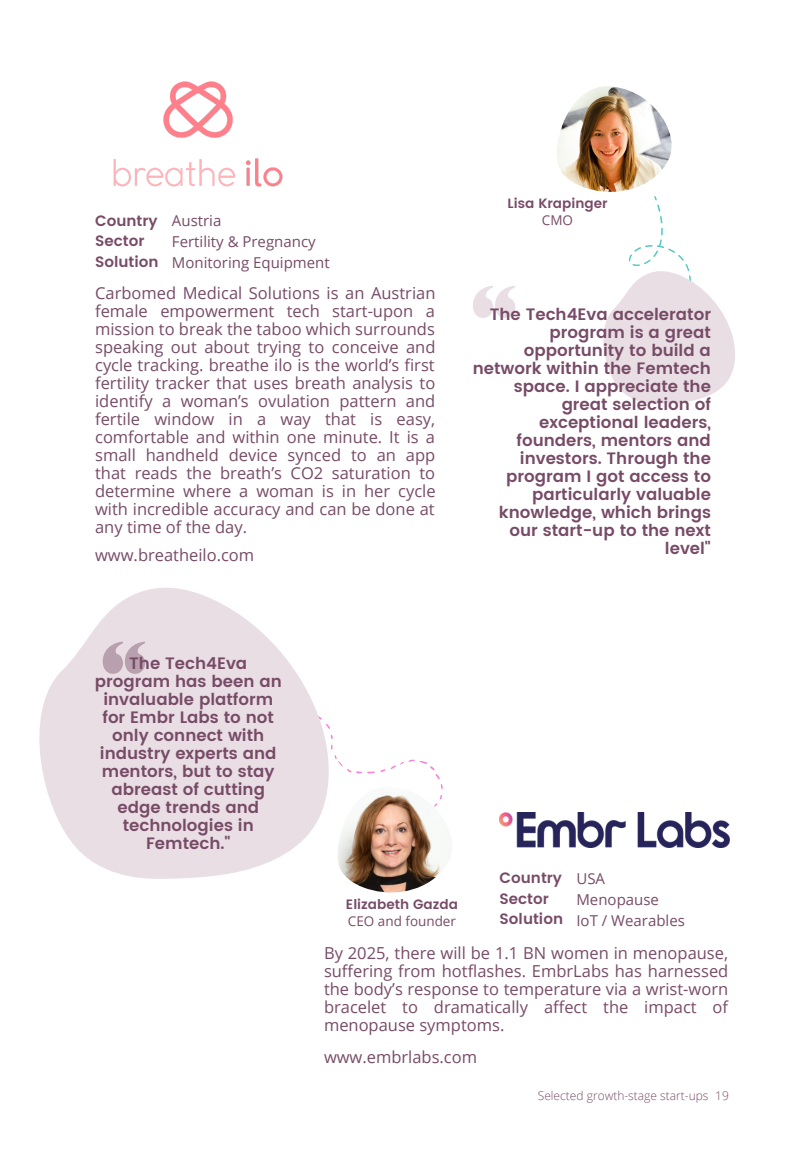
<style>
.page{position:relative;width:810px;height:1170px;background:#fff}
.page>*{position:absolute;margin:0;border:0;box-sizing:border-box;transform-origin:0 0}
.t1{font:16.5px/18px "Open Sans";color:#774b67;text-align:justify}
.t2{font:600 16.5px/18px "Poppins";color:#774b67;text-align:right}
.t3{font:15px/20.7px "Open Sans";color:#774b67}
.t4{font:600 15px/20.5px "Poppins";color:#774b67}
.t5{font:600 13.5px "Poppins";color:#774b67}
.t6{font:13.5px "Open Sans";color:#774b67}
.t7{font:300 12px "Open Sans";color:#774b67}
</style>
<div class="page">
<svg style="left:473px;top:286px;width:42px;height:32px"></svg>
<svg style="left:603px;top:196px;width:132px;height:208px"></svg>
<img style="left:557px;top:86px;width:115px;height:106px">
<img style="left:500px;top:813px;width:229px;height:34px">
<svg style="left:400px;top:759px;width:42px;height:26px"></svg>
<img style="left:397px;top:785px;width:51px;height:108px">
<svg style="left:39px;top:587px;width:358px;height:306px;fill:#e9dee3"></svg>
<svg style="left:103px;top:642px;width:42px;height:32px"></svg>
<img style="left:113px;top:81px;width:170px;height:106px">
<p class="t5" style="left:508px;top:195px;width:102px">Lisa Krapinger</p>
<p class="t4" style="left:95px;top:210px;width:65px">Country<br>Sector<br>Solution</p>
<p class="t3" style="left:172px;top:210px;width:159px">Austria<br>Fertility &amp; Pregnancy<br>Monitoring Equipment</p>
<p class="t6" style="left:542px;top:210px;width:33px">CMO</p>
<p class="t1" style="left:95px;top:284px;width:342px">Carbomed Medical Solutions is an Austrian female empowerment tech start-upon a mission to break the taboo which surrounds speaking out about trying to conceive and cycle tracking. breathe ilo is the world’s first fertility tracker that uses breath analysis to identify a woman’s ovulation pattern and fertile window in a way that is easy, comfortable and within one minute. It is a small handheld device synced to an app that reads the breath’s CO2 saturation to determine where a woman is in her cycle with incredible accuracy and can be done at any time of the day.</p>
<p class="t1" style="left:95px;top:545px;width:161px">www.breatheilo.com</p>
<p class="t2" style="left:95px;top:655px;width:189px;text-align:center">The Tech4Eva program has been an invaluable platform for Embr Labs to not only connect with industry experts and mentors, but to stay abreast of cutting edge trends and technologies in<br>Femtech."</p>
<p class="t2" style="left:473px;top:306px;width:240px">The Tech4Eva accelerator program is a great opportunity to build a network within the Femtech space. I appreciate the great selection of exceptional leaders, founders, mentors and investors. Through the program I got access to particularly valuable knowledge, which brings our start-up to the next level"</p>
<p class="t4" style="left:500px;top:868px;width:65px">Country<br>Sector<br>Solution</p>
<p class="t3" style="left:576px;top:868px;width:110px">USA<br>Menopause<br>IoT / Wearables</p>
<p class="t1" style="left:324px;top:944px;width:406px">By 2025, there will be 1.1 BN women in menopause, suffering from hotflashes. EmbrLabs has harnessed the body’s response to temperature via a wrist-worn bracelet to dramatically affect the impact of menopause symptoms.</p>
<p class="t1" style="left:324px;top:1048px;width:155px">www.embrlabs.com</p>
<p class="t5" style="left:346px;top:896px;width:114px">Elizabeth Gazda</p>
<p class="t6" style="left:348px;top:911px;width:110px">CEO and founder</p>
<p class="t7" style="left:538px;top:1087px;width:193px">Selected growth-stage start-ups 19</p>
</div>
